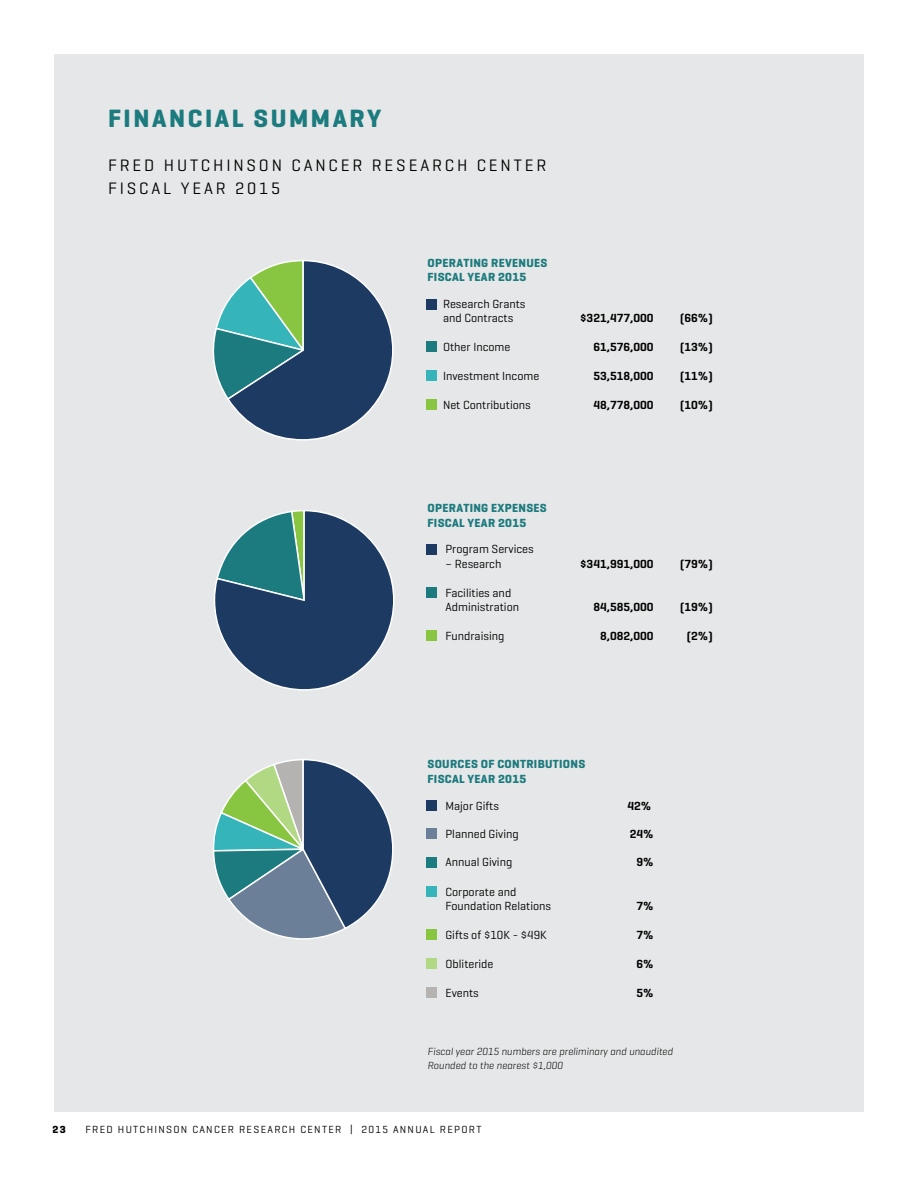
<style>
.page{position:relative;width:918px;height:1188px;background:#fff}
.page>*{position:absolute;margin:0;border:0;box-sizing:border-box;transform-origin:0 0}
.t1{font:700 25.5px "Geogrotesque";letter-spacing:.1em;color:#1c7b7e}
.t2{font:16.8px/22.5px "Geogrotesque";letter-spacing:.17em;color:#000}
.t3{font:12px/14.4px "Geogrotesque";color:#000}
.t4{font:600 12px "Geogrotesque";color:#000}
.t5{font:700 12px/14.4px "Geogrotesque";letter-spacing:.025em;color:#1c7b7e}
.t6{font:italic 300 10.5px/13.5px "Geogrotesque";color:#000}
.t7{font:10.5px "Geogrotesque";letter-spacing:.125em;color:#000}
.t8{font:700 10.5px "Geogrotesque";color:#000}
</style>
<div class="page">
<div style="left:54px;top:55px;width:810px;height:1057px;background:#e6e7e8"></div>
<div style="left:427px;top:544px;width:10px;height:11px;background:#1c3a62"></div>
<div style="left:427px;top:587px;width:10px;height:11px;background:#1c7b7e"></div>
<div style="left:427px;top:630px;width:10px;height:11px;background:#88c540"></div>
<div style="left:427px;top:299px;width:10px;height:11px;background:#1c3a62"></div>
<div style="left:427px;top:341px;width:10px;height:11px;background:#1c7b7e"></div>
<div style="left:427px;top:370px;width:10px;height:11px;background:#35b5b9"></div>
<div style="left:427px;top:399px;width:10px;height:11px;background:#88c540"></div>
<div style="left:427px;top:800px;width:10px;height:11px;background:#1c3a62"></div>
<div style="left:427px;top:829px;width:10px;height:10px;background:#6b7f99"></div>
<div style="left:427px;top:857px;width:10px;height:11px;background:#1c7b7e"></div>
<div style="left:427px;top:886px;width:10px;height:11px;background:#35b5b9"></div>
<div style="left:427px;top:929px;width:10px;height:11px;background:#88c540"></div>
<div style="left:427px;top:958px;width:10px;height:11px;background:#b1d983"></div>
<div style="left:427px;top:987px;width:10px;height:11px;background:#b4b3b2"></div>
<svg style="left:213px;top:260px;width:181px;height:181px"></svg>
<svg style="left:214px;top:510px;width:181px;height:181px"></svg>
<svg style="left:213px;top:759px;width:181px;height:181px"></svg>
<h1 class="t1" style="left:108px;top:102px;width:275px">FINANCIAL SUMMARY</h1>
<h2 class="t2" style="left:108px;top:154px;width:440px">FRED HUTCHINSON CANCER RESEARCH CENTER<br>FISCAL YEAR 2015</h2>
<p class="t5" style="left:427px;top:255px;width:121px">OPERATING REVENUES<br>FISCAL YEAR 2015</p>
<p class="t3" style="left:443px;top:296px;width:84px">Research Grants and Contracts</p>
<p class="t4" style="left:580px;top:311px;width:75px">$321,477,000</p>
<p class="t4" style="left:680px;top:311px;width:34px">(66%)</p>
<p class="t3" style="left:443px;top:340px;width:69px">Other Income</p>
<p class="t4" style="left:593px;top:340px;width:62px">61,576,000</p>
<p class="t4" style="left:680px;top:340px;width:34px">(13%)</p>
<p class="t3" style="left:443px;top:368px;width:98px">Investment Income</p>
<p class="t3" style="left:443px;top:397px;width:89px">Net Contributions</p>
<p class="t4" style="left:593px;top:368px;width:62px">53,518,000</p>
<p class="t4" style="left:680px;top:368px;width:34px">(11%)</p>
<p class="t4" style="left:593px;top:397px;width:62px">48,778,000</p>
<p class="t4" style="left:680px;top:397px;width:34px">(10%)</p>
<p class="t5" style="left:427px;top:501px;width:121px">OPERATING EXPENSES<br>FISCAL YEAR 2015</p>
<p class="t3" style="left:445px;top:542px;width:90px">Program Services</p>
<p class="t3" style="left:445px;top:556px;width:57px">– Research</p>
<p class="t4" style="left:580px;top:556px;width:75px">$341,991,000</p>
<p class="t4" style="left:680px;top:556px;width:34px">(79%)</p>
<p class="t3" style="left:445px;top:585px;width:75px">Facilities and<br>Administration</p>
<p class="t4" style="left:593px;top:599px;width:62px">84,585,000</p>
<p class="t4" style="left:680px;top:599px;width:34px">(19%)</p>
<p class="t3" style="left:445px;top:628px;width:60px">Fundraising</p>
<p class="t4" style="left:600px;top:628px;width:55px">8,082,000</p>
<p class="t4" style="left:687px;top:628px;width:27px">(2%)</p>
<p class="t5" style="left:427px;top:757px;width:159px">SOURCES OF CONTRIBUTIONS<br>FISCAL YEAR 2015</p>
<p class="t3" style="left:445px;top:798px;width:55px">Major Gifts</p>
<p class="t4" style="left:627px;top:798px;width:25px">42%</p>
<p class="t3" style="left:445px;top:827px;width:75px">Planned Giving</p>
<p class="t4" style="left:630px;top:827px;width:25px">24%</p>
<p class="t3" style="left:445px;top:854px;width:68px">Annual Giving</p>
<p class="t4" style="left:637px;top:855px;width:19px">9%</p>
<p class="t3" style="left:445px;top:884px;width:107px">Corporate and<br>Foundation Relations</p>
<p class="t4" style="left:637px;top:898px;width:19px">7%</p>
<p class="t3" style="left:445px;top:927px;width:103px">Gifts of $10K - $49K</p>
<p class="t4" style="left:637px;top:928px;width:19px">7%</p>
<p class="t3" style="left:445px;top:956px;width:49px">Obliteride</p>
<p class="t4" style="left:637px;top:956px;width:19px">6%</p>
<p class="t3" style="left:445px;top:985px;width:35px">Events</p>
<p class="t4" style="left:637px;top:985px;width:19px">5%</p>
<p class="t6" style="left:427px;top:1044px;width:247px">Fiscal year 2015 numbers are preliminary and unaudited<br>Rounded to the nearest $1,000</p>
<p class="t8" style="left:52px;top:1122px;width:15px">23</p>
<p class="t7" style="left:85px;top:1122px;width:398px">FRED HUTCHINSON CANCER RESEARCH CENTER | 2015 ANNUAL REPORT</p>
</div>
